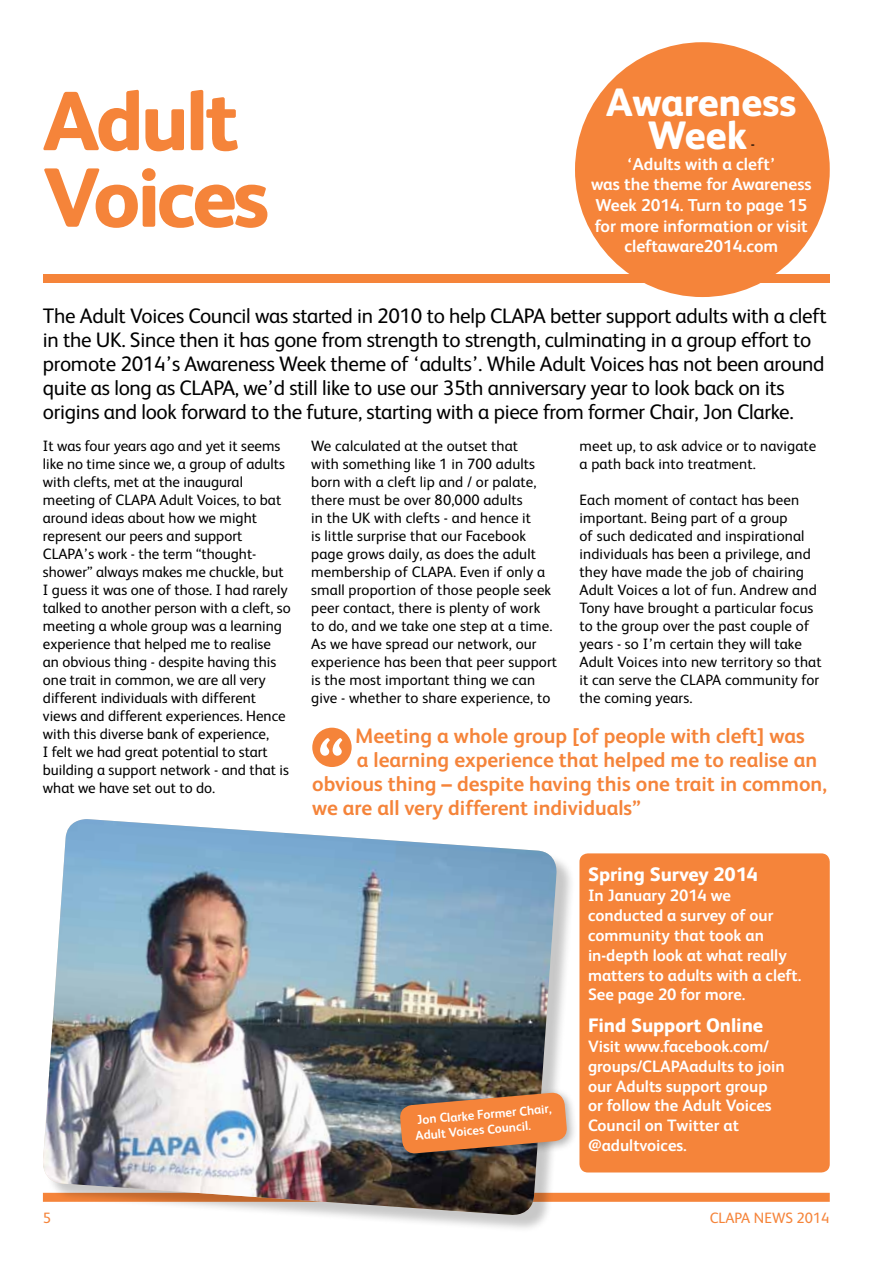
<style>
.page{position:relative;width:893px;height:1263px;background:#fff}
.page>*{position:absolute;margin:0;border:0;box-sizing:border-box;transform-origin:0 0}
.t1{font:800 84px/76.5px "FS Albert";letter-spacing:-.04em;color:#f5843a}
.t2{font:800 39.75px/32.7px "FS Albert";color:#fff;text-align:center}
.t3{font:21px/24px "FS Albert";letter-spacing:-.015em;color:#000}
.t4{font:700 21px "FS Albert";color:#f5843a}
.t5{font:800 19.5px "FS Albert";letter-spacing:-.005em;color:#fff}
.t6{font:700 17.25px/20.7px "FS Albert";color:#fff;text-align:center}
.t7{font:700 16.5px/19.8px "FS Albert";color:#fff}
.t8{font:15px/18px "FS Albert";letter-spacing:.01em;color:#000}
.t9{font:15px "FS Albert";color:#f5843a}
.t10{font:700 12.75px/15.3px "FS Albert";color:#fff}
</style>
<div class="page">
<div style="left:43px;top:1192px;width:787px;height:9px;background:#f5843a"></div>
<div style="left:43px;top:274px;width:787px;height:8px;background:#f5843a"></div>
<div style="left:575px;top:42px;width:255px;height:255px;background:#f5843a;border-radius:50%"></div>
<div style="left:312px;top:727px;width:40px;height:40px;background:#f5843a;border-radius:50%"></div>
<svg style="left:320px;top:738px;width:22px;height:17px"></svg>
<div style="left:45px;top:821px;width:530px;height:412px;background:#000;opacity:.22"></div>
<img style="left:42px;top:819px;width:516px;height:397px">
<div style="left:579px;top:853px;width:251px;height:319px;background:#f5843a;border-radius:9px"></div>
<div style="left:395px;top:1087px;width:182px;height:77px;background:#000;opacity:.3"></div>
<svg style="left:399px;top:1091px;width:169px;height:63px;background:#d17f4a"></svg>
<h1 class="t1" style="left:43px;top:82px;width:228px">Adult<br>Voices</h1>
<h2 class="t2" style="left:606px;top:85px;width:192px">Awareness<br>Week</h2>
<p class="t8" style="left:751px;top:135px;width:6px">-</p>
<p class="t6" style="left:591px;top:153px;width:222px">‘Adults with a cleft’<br>was the theme for Awareness<br>Week 2014. Turn to page 15 for more information or visit cleftaware2014.com</p>
<p class="t3" style="left:43px;top:303px;width:785px">The Adult Voices Council was started in 2010 to help CLAPA better support adults with a cleft in the UK. Since then it has gone from strength to strength, culminating in a group effort to promote 2014’s Awareness Week theme of ‘adults’. While Adult Voices has not been around quite as long as CLAPA, we’d still like to use our 35th anniversary year to look back on its origins and look forward to the future, starting with a piece from former Chair, Jon Clarke.</p>
<p class="t8" style="left:43px;top:436px;width:249px">It was four years ago and yet it seems like no time since we, a group of adults with clefts, met at the inaugural meeting of CLAPA Adult Voices, to bat around ideas about how we might represent our peers and support CLAPA’s work - the term “thought&shy;shower” always makes me chuckle, but I guess it was one of those. I had rarely talked to another person with a cleft, so meeting a whole group was a learning experience that helped me to realise an obvious thing - despite having this one trait in common, we are all very different individuals with different views and different experiences. Hence with this diverse bank of experience,<br>I felt we had great potential to start building a support network - and that is what we have set out to do.</p>
<p class="t8" style="left:311px;top:436px;width:247px">We calculated at the outset that<br>with something like 1 in 700 adults born with a cleft lip and / or palate, there must be over 80,000 adults<br>in the UK with clefts - and hence it<br>is little surprise that our Facebook page grows daily, as does the adult membership of CLAPA. Even if only a small proportion of those people seek peer contact, there is plenty of work to do, and we take one step at a time.<br>As we have spread our network, our experience has been that peer support is the most important thing we can give - whether to share experience, to</p>
<p class="t8" style="left:579px;top:436px;width:238px">meet up, to ask advice or to navigate a path back into treatment.</p>
<p class="t8" style="left:579px;top:490px;width:244px">Each moment of contact has been important. Being part of a group<br>of such dedicated and inspirational individuals has been a privilege, and they have made the job of chairing Adult Voices a lot of fun. Andrew and Tony have brought a particular focus to the group over the past couple of years - so I’m certain they will take Adult Voices into new territory so that it can serve the CLAPA community for the coming years.</p>
<h3 class="t4" style="left:355px;top:723px;width:451px">Meeting a whole group [of people with cleft] was</h3>
<h3 class="t4" style="left:357px;top:747px;width:462px">a learning experience that helped me to realise an</h3>
<h3 class="t4" style="left:312px;top:771px;width:516px">obvious thing – despite having this one trait in common,</h3>
<h3 class="t4" style="left:312px;top:795px;width:330px">we are all very different individuals”</h3>
<p class="t10" style="left:413px;top:1112px;width:139px;rotate:-5deg">Jon Clarke Former Chair,<br>Adult Voices Council.</p>
<h3 class="t5" style="left:588px;top:863px;width:171px">Spring Survey 2014</h3>
<p class="t7" style="left:588px;top:885px;width:215px">In January 2014 we conducted a survey of our community that took an in-depth look at what really matters to adults with a cleft.<br>See page 20 for more.</p>
<h3 class="t5" style="left:588px;top:1013px;width:177px">Find Support Online</h3>
<p class="t7" style="left:588px;top:1036px;width:198px">Visit www.facebook.com/ groups/CLAPAadults to join our Adults support group or follow the Adult Voices<br>Council on Twitter at @adultvoices.</p>
<p class="t9" style="left:43px;top:1209px;width:10px">5</p>
<p class="t9" style="left:710px;top:1209px;width:121px">CLAPA NEWS 2014</p>
</div>
